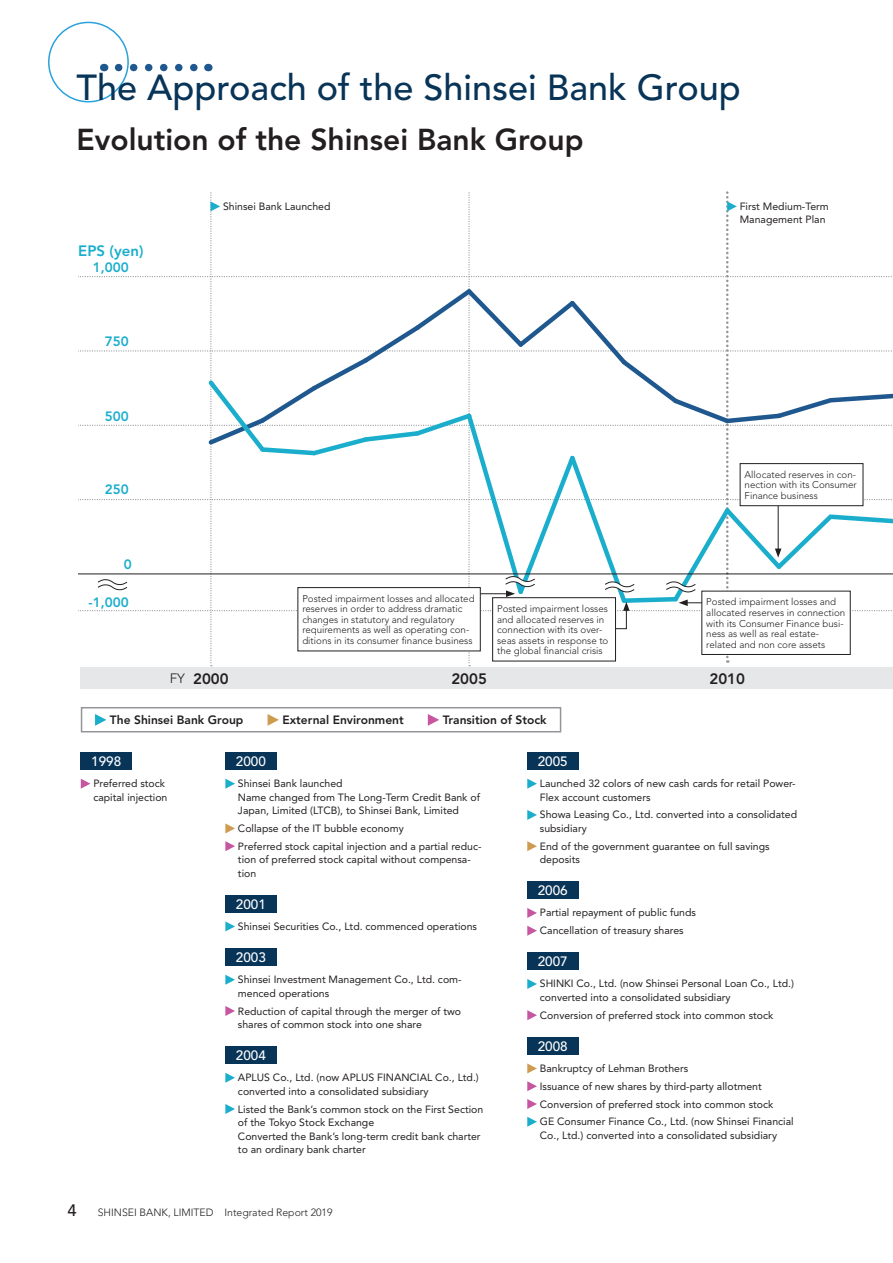
<style>
.page{position:relative;width:893px;height:1263px;background:#fff}
.page>*{position:absolute;margin:0;border:0;box-sizing:border-box;transform-origin:0 0}
.t1{font:500 36px "Avenir";color:#083458}
.t2{font:800 30px "Avenir";color:#231f20}
.t3{font:500 16.5px "Avenir";color:#231f20}
.t4{font:800 15px "Avenir";color:#231f20}
.t5{font:800 15px "Avenir";color:#1aaecc}
.t6{font:500 13.5px "Avenir";color:#fff}
.t7{font:800 13.5px "Avenir";color:#1aaecc}
.t8{font:800 12px "Avenir";color:#231f20}
.t9{font:10.5px/13.5px "Avenir";color:#231f20}
.t10{font:300 10.5px "Avenir";color:#231f20}
.t11{font:300 9.75px/10.5px "Avenir";color:#231f20}
.s1{font-weight:300;font-size:13.5px}
</style>
<div class="page">
<div style="left:48px;top:22px;width:81px;height:80px;border:2px solid #2aa2db;border-radius:50%"></div>
<svg style="left:119px;top:64px;width:79px;height:7px"></svg>
<div style="left:81px;top:667px;width:812px;height:22px;background:#e6e7e9"></div>
<div style="left:81px;top:752px;width:51px;height:17px;background:#083458"></div>
<svg style="left:81px;top:779px;width:9px;height:10px"></svg>
<div style="left:225px;top:752px;width:51px;height:17px;background:#083458"></div>
<svg style="left:225px;top:779px;width:10px;height:10px"></svg>
<svg style="left:225px;top:823px;width:10px;height:10px"></svg>
<svg style="left:225px;top:841px;width:10px;height:10px"></svg>
<div style="left:225px;top:895px;width:51px;height:17px;background:#083458"></div>
<svg style="left:225px;top:921px;width:10px;height:10px"></svg>
<div style="left:225px;top:948px;width:51px;height:17px;background:#083458"></div>
<svg style="left:225px;top:975px;width:10px;height:10px"></svg>
<svg style="left:225px;top:1006px;width:10px;height:10px"></svg>
<div style="left:225px;top:1046px;width:51px;height:17px;background:#083458"></div>
<svg style="left:225px;top:1073px;width:10px;height:10px"></svg>
<svg style="left:225px;top:1104px;width:10px;height:10px"></svg>
<div style="left:527px;top:752px;width:51px;height:17px;background:#083458"></div>
<svg style="left:527px;top:779px;width:10px;height:10px"></svg>
<svg style="left:527px;top:810px;width:10px;height:10px"></svg>
<svg style="left:527px;top:841px;width:10px;height:10px"></svg>
<div style="left:527px;top:882px;width:51px;height:17px;background:#083458"></div>
<svg style="left:527px;top:908px;width:10px;height:10px"></svg>
<svg style="left:527px;top:926px;width:10px;height:10px"></svg>
<div style="left:527px;top:953px;width:51px;height:17px;background:#083458"></div>
<svg style="left:527px;top:979px;width:10px;height:10px"></svg>
<svg style="left:527px;top:1010px;width:10px;height:10px"></svg>
<div style="left:527px;top:1037px;width:51px;height:17px;background:#083458"></div>
<svg style="left:527px;top:1063px;width:10px;height:10px"></svg>
<svg style="left:527px;top:1081px;width:10px;height:10px"></svg>
<svg style="left:527px;top:1099px;width:10px;height:10px"></svg>
<svg style="left:527px;top:1117px;width:10px;height:10px"></svg>
<svg style="left:95px;top:714px;width:11px;height:12px"></svg>
<svg style="left:268px;top:714px;width:11px;height:12px"></svg>
<svg style="left:428px;top:714px;width:11px;height:12px"></svg>
<div style="left:81px;top:707px;width:480px;height:25px;border:2px solid #939598"></div>
<svg style="left:79px;top:191px;width:814px;height:475px"></svg>
<h1 class="t1" style="left:77px;top:67px;width:666px">The Approach of the Shinsei Bank Group</h1>
<h2 class="t2" style="left:77px;top:122px;width:509px">Evolution of the Shinsei Bank Group</h2>
<h3 class="t5" style="left:78px;top:241px;width:67px">EPS (yen)</h3>
<p class="t7" style="left:93px;top:260px;width:37px">1,000</p>
<p class="t7" style="left:105px;top:334px;width:25px">750</p>
<p class="t7" style="left:105px;top:408px;width:25px">500</p>
<p class="t7" style="left:105px;top:482px;width:25px">250</p>
<p class="t7" style="left:124px;top:557px;width:9px">0</p>
<p class="t7" style="left:89px;top:594px;width:42px">-1,000</p>
<p class="t9" style="left:223px;top:200px;width:109px">Shinsei Bank Launched</p>
<p class="t11" style="left:302px;top:593px;width:174px">Posted impairment losses and allocated reserves in order to address dramatic changes in statutory and regulatory requirements as well as operating con&shy;ditions in its consumer finance business</p>
<p class="t11" style="left:497px;top:603px;width:113px">Posted impairment losses and allocated reserves in connection with its over&shy;seas assets in response to the global financial crisis</p>
<p class="t9" style="left:740px;top:200px;width:91px">First Medium-Term<br>Management Plan</p>
<p class="t11" style="left:745px;top:469px;width:114px;text-align:justify">Allocated reserves in con&shy;nection with its Consumer Finance business</p>
<p class="t11" style="left:706px;top:597px;width:140px">Posted impairment losses and allocated reserves in connection with its Consumer Finance busi&shy;ness as well as real estate&shy;related and non core assets</p>
<h3 class="t4" style="left:170px;top:670px;width:60px"><span class="s1">FY</span> 2000</h3>
<h3 class="t4" style="left:451px;top:670px;width:37px">2005</h3>
<h3 class="t4" style="left:709px;top:670px;width:37px">2010</h3>
<p class="t8" style="left:110px;top:712px;width:135px">The Shinsei Bank Group</p>
<p class="t8" style="left:282px;top:712px;width:123px">External Environment</p>
<p class="t8" style="left:443px;top:712px;width:105px">Transition of Stock</p>
<p class="t6" style="left:91px;top:754px;width:32px">1998</p>
<p class="t9" style="left:93px;top:777px;width:76px">Preferred stock capital injection</p>
<p class="t6" style="left:236px;top:754px;width:32px">2000</p>
<p class="t9" style="left:238px;top:777px;width:244px">Shinsei Bank launched<br>Name changed from The Long-Term Credit Bank of<br>Japan, Limited (LTCB), to Shinsei Bank, Limited</p>
<p class="t9" style="left:238px;top:819px;width:245px;line-height:17.7px">Collapse of the IT bubble economy<br>Preferred stock capital injection and a partial reduc-</p>
<p class="t9" style="left:238px;top:853px;width:234px">tion of preferred stock capital without compensa&shy;tion</p>
<p class="t6" style="left:236px;top:896px;width:32px">2001</p>
<p class="t9" style="left:238px;top:919px;width:241px">Shinsei Securities Co., Ltd. commenced operations</p>
<p class="t6" style="left:236px;top:950px;width:32px">2003</p>
<p class="t9" style="left:238px;top:973px;width:225px">Shinsei Investment Management Co., Ltd. com&shy;menced operations</p>
<p class="t9" style="left:238px;top:1004px;width:225px">Reduction of capital through the merger of two shares of common stock into one share</p>
<p class="t6" style="left:236px;top:1048px;width:32px">2004</p>
<p class="t9" style="left:238px;top:1071px;width:242px">APLUS Co., Ltd. (now APLUS FINANCIAL Co., Ltd.) converted into a consolidated subsidiary</p>
<p class="t9" style="left:238px;top:1102px;width:247px">Listed the Bank’s common stock on the First Section of the Tokyo Stock Exchange<br>Converted the Bank’s long-term credit bank charter to an ordinary bank charter</p>
<h3 class="t3" style="left:67px;top:1201px;width:11px">4</h3>
<p class="t10" style="left:98px;top:1206px;width:236px">SHINSEI BANK, LIMITED Integrated Report 2019</p>
<p class="t6" style="left:538px;top:754px;width:32px">2005</p>
<p class="t9" style="left:540px;top:777px;width:257px">Launched 32 colors of new cash cards for retail Power-<br>Flex account customers</p>
<p class="t9" style="left:540px;top:808px;width:259px">Showa Leasing Co., Ltd. converted into a consolidated subsidiary</p>
<p class="t9" style="left:540px;top:839px;width:231px">End of the government guarantee on full savings deposits</p>
<p class="t6" style="left:538px;top:883px;width:32px">2006</p>
<p class="t9" style="left:540px;top:904px;width:158px;line-height:17.7px">Partial repayment of public funds<br>Cancellation of treasury shares</p>
<p class="t6" style="left:538px;top:954px;width:32px">2007</p>
<p class="t9" style="left:540px;top:977px;width:256px">SHINKI Co., Ltd. (now Shinsei Personal Loan Co., Ltd.) converted into a consolidated subsidiary</p>
<p class="t9" style="left:540px;top:1008px;width:235px">Conversion of preferred stock into common stock</p>
<p class="t6" style="left:538px;top:1038px;width:32px">2008</p>
<p class="t9" style="left:540px;top:1059px;width:255px;line-height:17.7px">Bankruptcy of Lehman Brothers<br>Issuance of new shares by third-party allotment Conversion of preferred stock into common stock<br>GE Consumer Finance Co., Ltd. (now Shinsei Financial</p>
<p class="t9" style="left:540px;top:1128px;width:239px">Co., Ltd.) converted into a consolidated subsidiary</p>
</div>
